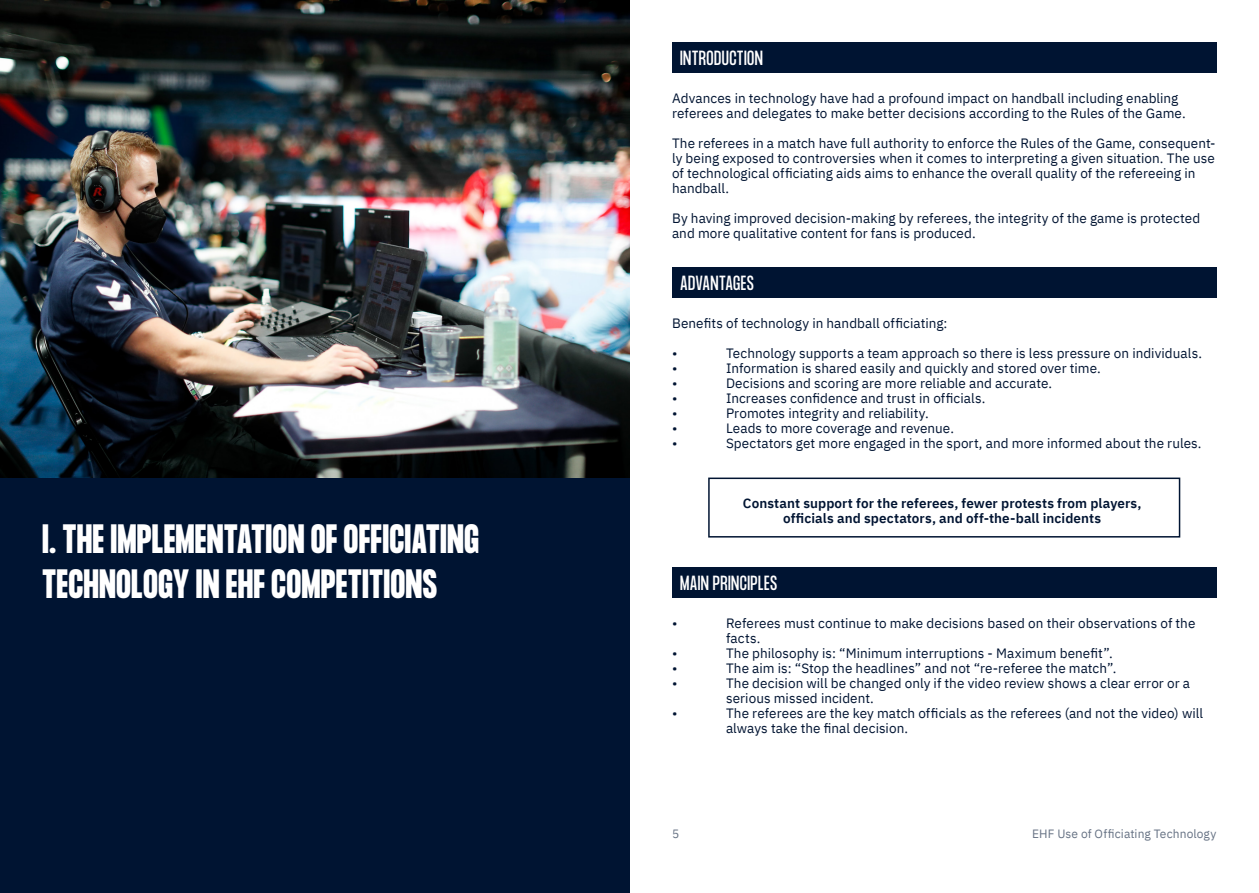
<style>
.page{position:relative;width:1259px;height:893px;background:#fff}
.page>*{position:absolute;margin:0;border:0;box-sizing:border-box;transform-origin:0 0}
.Absatzformat_1{font:700 36px "Formula Condensed";letter-spacing:.025em;color:#fff}
.Absatzformat_1-2{font:18px "Formula Condensed";letter-spacing:.025em;color:#fff}
.Absatzformat_1-3{font:13.5px/15px "IBM Plex Sans";letter-spacing:.005em;color:#001432}
.Absatzformat_1-4{font:600 13.5px/15px "IBM Plex Sans";letter-spacing:.01em;color:#001432;text-align:center}
.t1{font:12px "IBM Plex Sans";letter-spacing:.005em;color:#667284}
</style>
<div class="page">
<div style="left:0;top:449px;width:629px;height:444px;background:#001432"></div>
<img style="left:0;top:0;width:629px;height:478px">
<div style="left:672px;top:43px;width:544px;height:30px;background:#001432"></div>
<div style="left:672px;top:268px;width:544px;height:30px;background:#001432"></div>
<div style="left:672px;top:568px;width:544px;height:30px;background:#001432"></div>
<div style="left:708px;top:478px;width:472px;height:60px;border:2px solid #001432"></div>
<p class="Absatzformat_1" style="left:43px;top:517px;width:438px">I. THE IMPLEMENTATION OF OFFICIATING</p>
<p class="Absatzformat_1" style="left:43px;top:562px;width:396px">TECHNOLOGY IN EHF COMPETITIONS</p>
<p class="Absatzformat_1-2" style="left:680px;top:47px;width:84px">INTRODUCTION</p>
<p class="Absatzformat_1-3" style="left:672px;top:89px;width:508px">Advances in technology have had a profound impact on handball including enabling</p>
<p class="Absatzformat_1-3" style="left:672px;top:104px;width:515px">referees and delegates to make better decisions according to the Rules of the Game.</p>
<p class="Absatzformat_1-3" style="left:672px;top:134px;width:545px">The referees in a match have full authority to enforce the Rules of the Game, consequent&shy;ly being exposed to controversies when it comes to interpreting a given situation. The use of technological officiating aids aims to enhance the overall quality of the refereeing in handball.</p>
<p class="Absatzformat_1-3" style="left:672px;top:209px;width:529px">By having improved decision-making by referees, the integrity of the game is protected and more qualitative content for fans is produced.</p>
<p class="Absatzformat_1-2" style="left:680px;top:272px;width:75px">ADVANTAGES</p>
<p class="Absatzformat_1-3" style="left:672px;top:314px;width:277px">Benefits of technology in handball officiating:</p>
<p class="Absatzformat_1-3" style="left:672px;top:344px;width:7px">•</p>
<p class="Absatzformat_1-3" style="left:726px;top:344px;width:477px">Technology supports a team approach so there is less pressure on individuals.</p>
<p class="Absatzformat_1-3" style="left:672px;top:359px;width:7px">•</p>
<p class="Absatzformat_1-3" style="left:726px;top:359px;width:376px">Information is shared easily and quickly and stored over time.</p>
<p class="Absatzformat_1-3" style="left:672px;top:374px;width:7px">•</p>
<p class="Absatzformat_1-3" style="left:726px;top:374px;width:327px">Decisions and scoring are more reliable and accurate.</p>
<p class="Absatzformat_1-3" style="left:672px;top:389px;width:7px">•</p>
<p class="Absatzformat_1-3" style="left:726px;top:389px;width:261px">Increases confidence and trust in officials.</p>
<p class="Absatzformat_1-3" style="left:672px;top:404px;width:7px">•</p>
<p class="Absatzformat_1-3" style="left:726px;top:404px;width:204px">Promotes integrity and reliability.</p>
<p class="Absatzformat_1-3" style="left:672px;top:419px;width:7px">•</p>
<p class="Absatzformat_1-3" style="left:726px;top:419px;width:229px">Leads to more coverage and revenue.</p>
<p class="Absatzformat_1-3" style="left:672px;top:434px;width:7px">•</p>
<p class="Absatzformat_1-3" style="left:726px;top:434px;width:477px">Spectators get more engaged in the sport, and more informed about the rules.</p>
<p class="Absatzformat_1-4" style="left:743px;top:494px;width:400px">Constant support for the referees, fewer protests from players, officials and spectators, and off-the-ball incidents</p>
<p class="Absatzformat_1-2" style="left:680px;top:572px;width:99px">MAIN PRINCIPLES</p>
<p class="Absatzformat_1-3" style="left:672px;top:614px;width:7px">•</p>
<p class="Absatzformat_1-3" style="left:726px;top:614px;width:471px">Referees must continue to make decisions based on their observations of the</p>
<p class="Absatzformat_1-3" style="left:726px;top:629px;width:36px">facts.</p>
<p class="Absatzformat_1-3" style="left:672px;top:644px;width:7px">•</p>
<p class="Absatzformat_1-3" style="left:726px;top:644px;width:388px">The philosophy is: “Minimum interruptions - Maximum benefit”.</p>
<p class="Absatzformat_1-3" style="left:672px;top:659px;width:7px">•</p>
<p class="Absatzformat_1-3" style="left:726px;top:659px;width:392px">The aim is: “Stop the headlines” and not “re-referee the match”.</p>
<p class="Absatzformat_1-3" style="left:672px;top:674px;width:7px">•</p>
<p class="Absatzformat_1-3" style="left:726px;top:674px;width:465px">The decision will be changed only if the video review shows a clear error or a</p>
<p class="Absatzformat_1-3" style="left:726px;top:689px;width:149px">serious missed incident.</p>
<p class="Absatzformat_1-3" style="left:672px;top:704px;width:7px">•</p>
<p class="Absatzformat_1-3" style="left:726px;top:704px;width:478px">The referees are the key match officials as the referees (and not the video) will</p>
<p class="Absatzformat_1-3" style="left:726px;top:719px;width:184px">always take the final decision.</p>
<p class="t1" style="left:672px;top:824px;width:9px">5</p>
<p class="t1" style="left:1032px;top:824px;width:186px">EHF Use of Officiating Technology</p>
</div>
